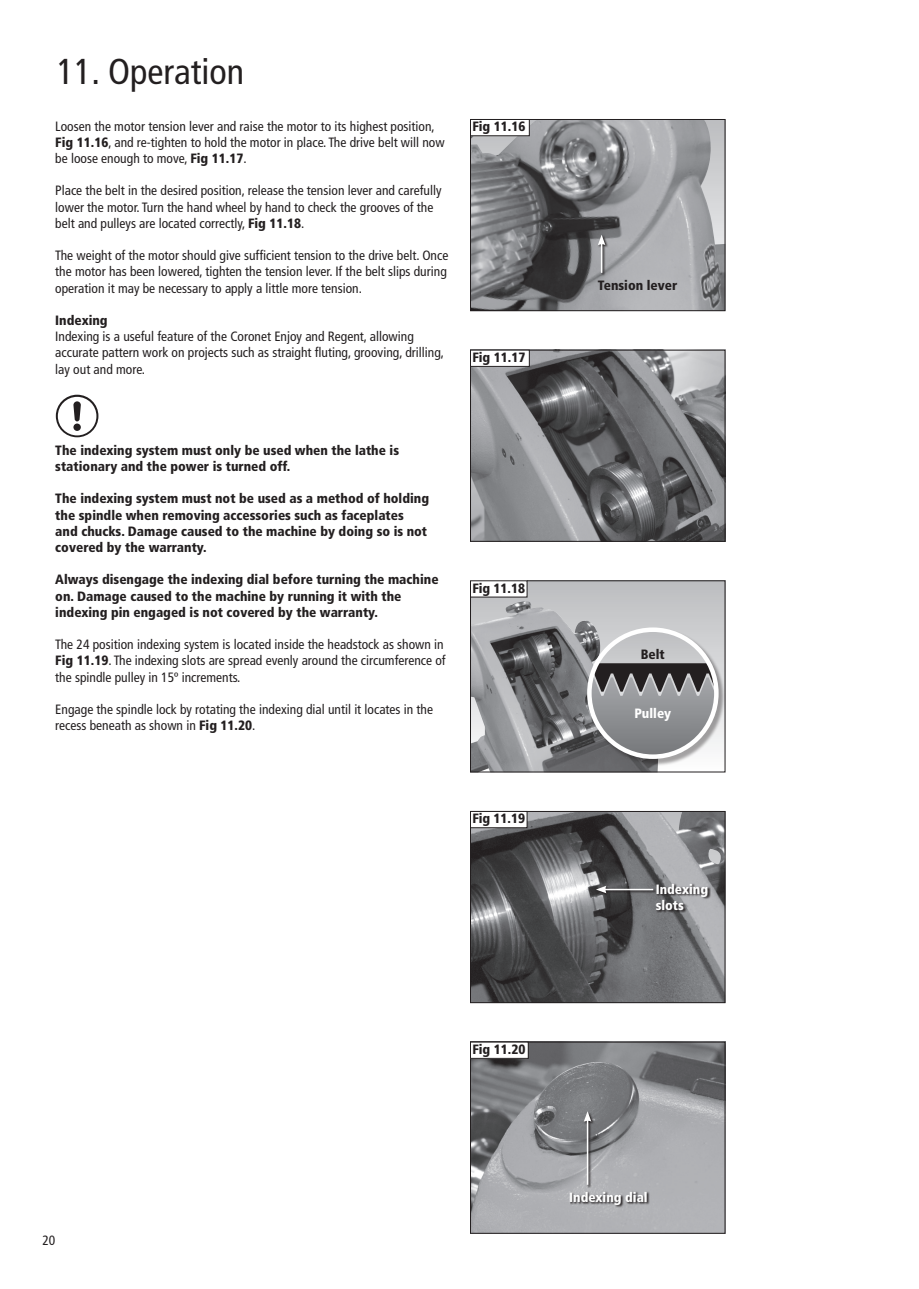
<style>
.page{position:relative;width:919px;height:1289px;background:#fff}
.page>*{position:absolute;margin:0;border:0;box-sizing:border-box;transform-origin:0 0}
.t1{font:condensed 36px "Frutiger";color:#231f20}
.t2{font:800 13.65px "Times";color:#231f20}
.t3{font:condensed 13.5px/16.2px "Frutiger";color:#231f20}
.t4{font:900 condensed 13.5px/16.2px "Frutiger";color:#231f20}
.t5{font:900 condensed 13.5px/16.2px "Frutiger";color:#fff}
.s1{font-weight:900}
</style>
<div class="page">
<img style="left:472px;top:352px;width:251px;height:187px">
<div style="left:470px;top:350px;width:255px;height:191px;border:1px solid #231f20"></div>
<div style="left:470px;top:350px;width:59px;height:16px;background:#fff"></div>
<div style="left:470px;top:350px;width:59px;height:17px;border:1px solid #231f20"></div>
<div style="left:470px;top:581px;width:255px;height:191px;background:#c0c1c4"></div>
<img style="left:472px;top:601px;width:214px;height:169px">
<div style="left:470px;top:580px;width:255px;height:192px;border:1px solid #231f20"></div>
<div style="left:470px;top:581px;width:57px;height:16px;background:#fff"></div>
<div style="left:588px;top:628px;width:137px;height:137px;background:#231f20;opacity:.4"></div>
<svg style="left:589px;top:629px;width:127px;height:127px"></svg>
<svg style="left:589px;top:663px;width:127px;height:93px;background:#848587"></svg>
<div style="left:587px;top:627px;width:131px;height:132px;border:4px solid #fff;border-radius:50%"></div>
<img style="left:472px;top:121px;width:251px;height:188px">
<div style="left:470px;top:119px;width:255px;height:192px;border:1px solid #231f20"></div>
<div style="left:470px;top:119px;width:59px;height:17px;background:#fff"></div>
<div style="left:470px;top:119px;width:59px;height:17px;border:1px solid #231f20"></div>
<svg style="left:597px;top:234px;width:11px;height:42px"></svg>
<hr style="left:600px;top:243px;width:2px;height:30px;background:#fff">
<svg style="left:597px;top:235px;width:8px;height:10px"></svg>
<svg style="left:56px;top:395px;width:42px;height:42px"></svg>
<div style="left:58px;top:397px;width:38px;height:38px;background:#fff;border-radius:50%"></div>
<div style="left:73px;top:423px;width:8px;height:8px;background:#231f20;border-radius:50%"></div>
<svg style="left:73px;top:401px;width:8px;height:20px"></svg>
<img style="left:472px;top:1043px;width:251px;height:188px">
<div style="left:470px;top:1041px;width:255px;height:192px;border:1px solid #231f20"></div>
<div style="left:470px;top:1042px;width:58px;height:16px;background:#fff"></div>
<div style="left:470px;top:1041px;width:58px;height:17px;border:1px solid #231f20"></div>
<svg style="left:569px;top:1191px;width:80px;height:16px"></svg>
<svg style="left:583px;top:1110px;width:11px;height:77px"></svg>
<hr style="left:586px;top:1119px;width:2px;height:65px;background:#fff">
<svg style="left:583px;top:1111px;width:8px;height:10px"></svg>
<img style="left:472px;top:813px;width:251px;height:188px">
<div style="left:470px;top:811px;width:255px;height:192px;border:1px solid #231f20"></div>
<svg style="left:595px;top:885px;width:60px;height:11px"></svg>
<hr style="left:604px;top:888px;width:49px;height:2px;background:#fff">
<svg style="left:596px;top:885px;width:10px;height:8px"></svg>
<div style="left:470px;top:811px;width:57px;height:16px;background:#fff"></div>
<div style="left:470px;top:811px;width:57px;height:17px;border:1px solid #231f20"></div>
<svg style="left:655px;top:883px;width:55px;height:30px;background:#79797c"></svg>
<h1 class="t1" style="left:57px;top:50px;width:189px">11. Operation</h1>
<p class="t3" style="left:55px;top:118px;width:391px">Loosen the motor tension lever and raise the motor to its highest position,<br><span class="s1">Fig 11.16</span>, and re-tighten to hold the motor in place. The drive belt will now be loose enough to move, <span class="s1">Fig 11.17</span>.</p>
<p class="t3" style="left:55px;top:183px;width:387px">Place the belt in the desired position, release the tension lever and carefully lower the motor. Turn the hand wheel by hand to check the grooves of the belt and pulleys are located correctly, <span class="s1">Fig 11.18</span>.</p>
<p class="t3" style="left:55px;top:247px;width:394px;text-align:justify">The weight of the motor should give sufficient tension to the drive belt. Once the motor has been lowered, tighten the tension lever. If the belt slips during operation it may be necessary to apply a little more tension.</p>
<p class="t4" style="left:55px;top:312px;width:54px">Indexing</p>
<p class="t3" style="left:55px;top:328px;width:390px">Indexing is a useful feature of the Coronet Enjoy and Regent, allowing accurate pattern work on projects such as straight fluting, grooving, drilling, lay out and more.</p>
<p class="t4" style="left:472px;top:119px;width:55px">Fig 11.16</p>
<p class="t4" style="left:472px;top:349px;width:55px">Fig 11.17</p>
<p class="t4" style="left:55px;top:442px;width:345px">The indexing system must only be used when the lathe is stationary and the power is turned off.</p>
<p class="t4" style="left:55px;top:490px;width:375px">The indexing system must not be used as a method of holding the spindle when removing accessories such as faceplates and chucks. Damage caused to the machine by doing so is not covered by the warranty.</p>
<p class="t4" style="left:55px;top:571px;width:385px">Always disengage the indexing dial before turning the machine on. Damage caused to the machine by running it with the indexing pin engaged is not covered by the warranty.</p>
<p class="t3" style="left:55px;top:636px;width:392px">The 24 position indexing system is located inside the headstock as shown in<br><span class="s1">Fig 11.19</span>. The indexing slots are spread evenly around the circumference of the spindle pulley in 15º increments.</p>
<p class="t3" style="left:55px;top:701px;width:379px">Engage the spindle lock by rotating the indexing dial until it locates in the recess beneath as shown in <span class="s1">Fig 11.20</span>.</p>
<p class="t2" style="left:133px;top:507px;width:6px">i</p>
<p class="t4" style="left:472px;top:580px;width:54px">Fig 11.18</p>
<p class="t4" style="left:472px;top:810px;width:54px">Fig 11.19</p>
<p class="t4" style="left:472px;top:1041px;width:55px">Fig 11.20</p>
<p class="t4" style="left:597px;top:277px;width:81px">Tension lever</p>
<p class="t4" style="left:640px;top:646px;width:26px">Belt</p>
<p class="t5" style="left:634px;top:705px;width:38px">Pulley</p>
<p class="t5" style="left:655px;top:881px;width:54px">Indexing slots</p>
<p class="t3" style="left:42px;top:1232px;width:14px">20</p>
<p class="t5" style="left:569px;top:1189px;width:80px">Indexing dial</p>
</div>
